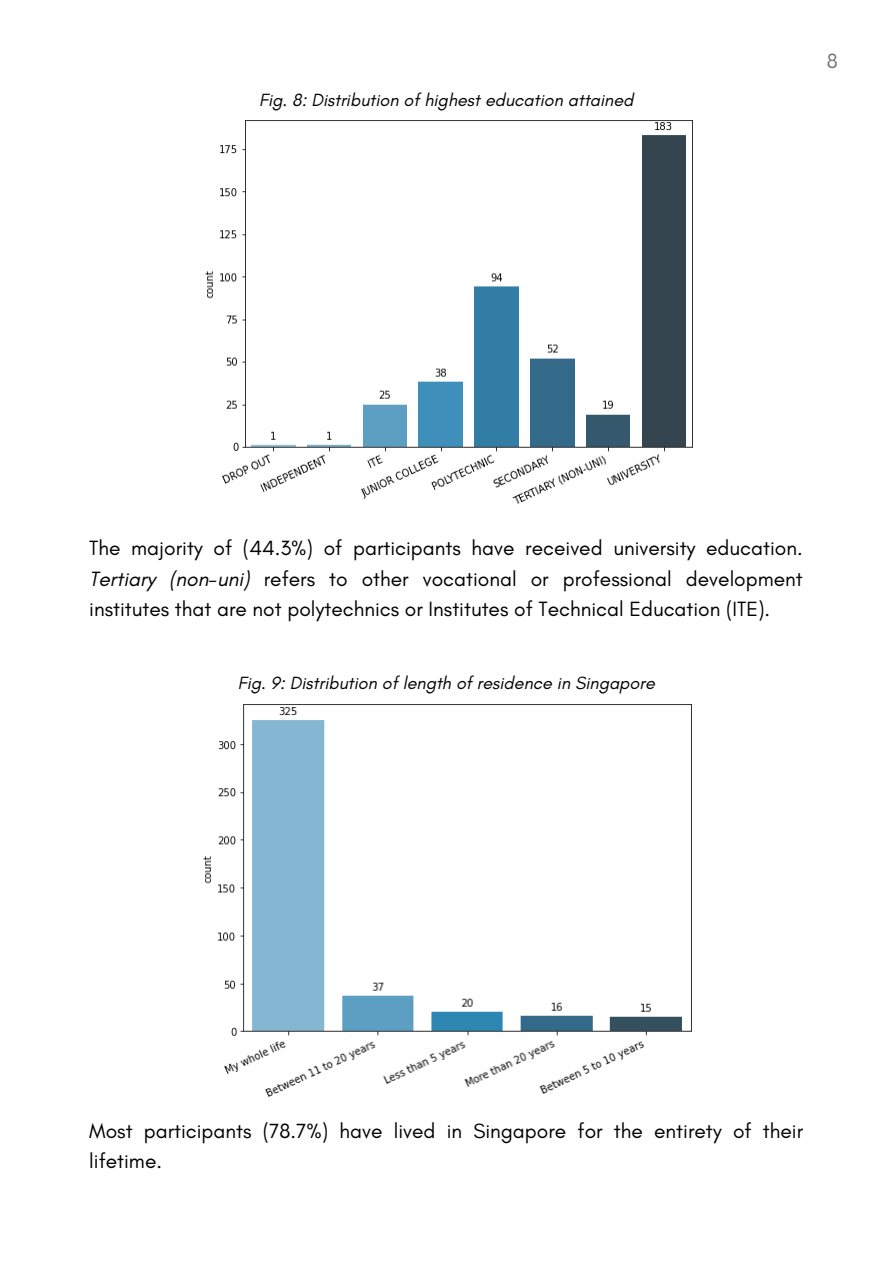
<style>
.page{position:relative;width:893px;height:1264px;background:#fff}
.page>*{position:absolute;margin:0;border:0;box-sizing:border-box;transform-origin:0 0}
.t1{font:21px/30.3px "Glacial Indifference";color:#000;text-align:justify}
.t2{font:21px "Glacial Indifference";color:#737373}
.t3{font:italic 18px "Glacial Indifference";color:#000}
.s1{font-style:italic}
</style>
<div class="page">
<img style="left:205px;top:120px;width:488px;height:384px">
<img style="left:203px;top:704px;width:489px;height:393px">
<p class="t3" style="left:259px;top:89px;width:376px">Fig. 8: Distribution of highest education attained</p>
<p class="t2" style="left:826px;top:48px;width:13px">8</p>
<p class="t1" style="left:89px;top:532px;width:715px">The majority of (44.3%) of participants have received university education.<br><span class="s1">Tertiary (non-uni)</span> refers to other vocational or professional development institutes that are not polytechnics or Institutes of Technical Education (ITE).</p>
<p class="t3" style="left:238px;top:672px;width:418px">Fig. 9: Distribution of length of residence in Singapore</p>
<p class="t1" style="left:89px;top:1114px;width:715px">Most participants (78.7%) have lived in Singapore for the entirety of their lifetime.</p>
</div>
